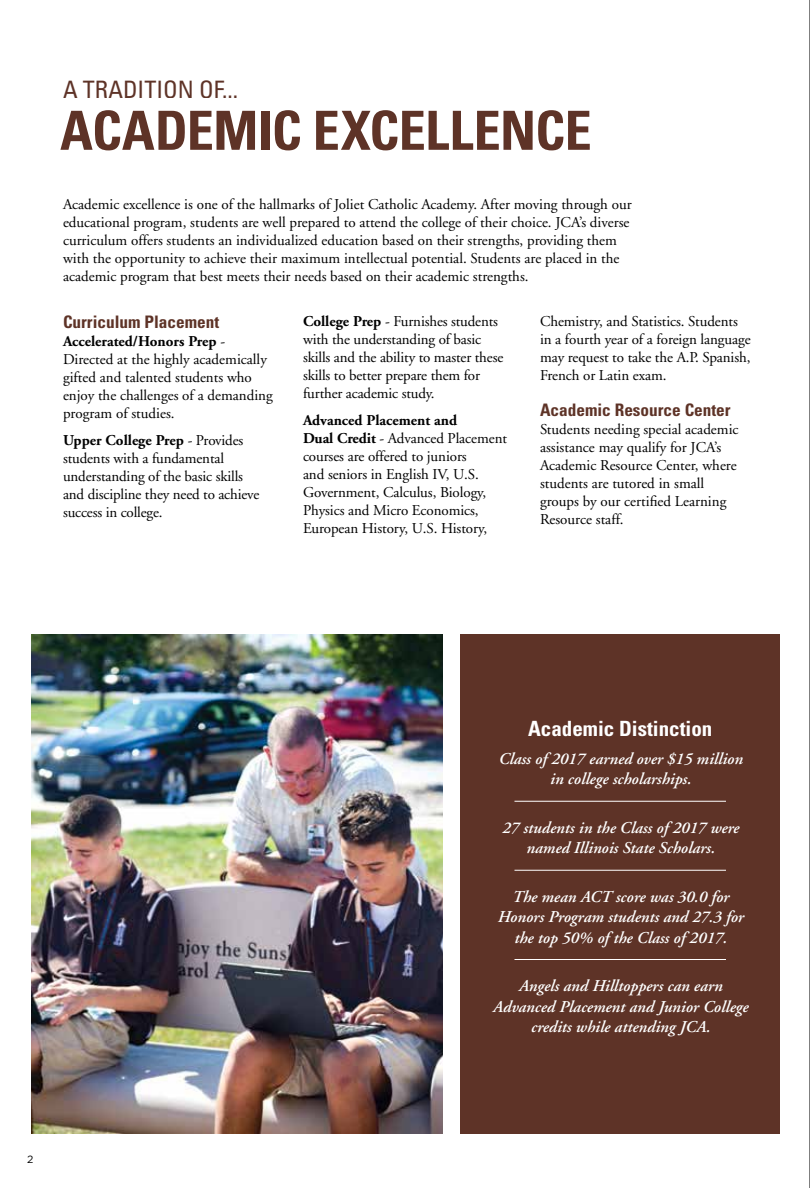
<style>
.page{position:relative;width:810px;height:1188px;background:#fff}
.page>*{position:absolute;margin:0;border:0;box-sizing:border-box;transform-origin:0 0}
.t1{font:700 condensed 54px "Univers";letter-spacing:-.01em;color:#5e3327}
.t2{font:condensed 24px "Univers";color:#5e3327}
.t3{font:700 condensed 21px "Univers";color:#fff}
.t4{font:700 condensed 17.25px "Univers";color:#5e3327}
.t5{font:italic 600 16.5px/20.2px "Adobe Garamond";color:#fff;text-align:center}
.t6{font:15px/18px "Adobe Garamond";color:#000}
.t7{font:10.5px "Gotham";color:#000}
.s1{font-weight:700}
</style>
<div class="page">
<hr style="left:809px;top:0;width:1px;height:1188px;background:#000">
<img style="left:32px;top:634px;width:410px;height:500px">
<div style="left:460px;top:634px;width:320px;height:500px;background:#5e3327"></div>
<hr style="left:514px;top:801px;width:212px;height:1px;background:#fff">
<hr style="left:514px;top:870px;width:212px;height:1px;background:#fff">
<hr style="left:514px;top:959px;width:212px;height:1px;background:#fff">
<h2 class="t2" style="left:63px;top:74px;width:177px">A TRADITION OF...</h2>
<h1 class="t1" style="left:60px;top:97px;width:533px">ACADEMIC EXCELLENCE</h1>
<p class="t6" style="left:63px;top:196px;width:570px">Academic excellence is one of the hallmarks of Joliet Catholic Academy. After moving through our educational program, students are well prepared to attend the college of their choice. JCA’s diverse curriculum offers students an individualized education based on their strengths, providing them with the opportunity to achieve their maximum intellectual potential. Students are placed in the academic program that best meets their needs based on their academic strengths.</p>
<p class="t4" style="left:63px;top:312px;width:158px">Curriculum Placement</p>
<p class="t6" style="left:63px;top:333px;width:211px"><span class="s1">Accelerated/Honors Prep</span> -<br>Directed at the highly academically gifted and talented students who enjoy the challenges of a demanding program of studies.</p>
<p class="t6" style="left:63px;top:432px;width:198px"><span class="s1">Upper College Prep</span> - Provides students with a fundamental understanding of the basic skills and discipline they need to achieve success in college.</p>
<p class="t6" style="left:303px;top:313px;width:202px"><span class="s1">College Prep</span> - Furnishes students with the understanding of basic skills and the ability to master these skills to better prepare them for further academic study.</p>
<p class="t6" style="left:303px;top:412px;width:206px"><span class="s1">Advanced Placement and<br>Dual Credit</span> - Advanced Placement courses are offered to juniors<br>and seniors in English IV, U.S.<br>Government, Calculus, Biology,<br>Physics and Micro Economics,<br>European History, U.S. History,</p>
<p class="t6" style="left:540px;top:313px;width:212px">Chemistry, and Statistics. Students in a fourth year of a foreign language may request to take the A.P. Spanish, French or Latin exam.</p>
<p class="t4" style="left:540px;top:399px;width:192px">Academic Resource Center</p>
<p class="t6" style="left:540px;top:421px;width:200px">Students needing special academic assistance may qualify for JCA’s<br>Academic Resource Center, where students are tutored in small groups by our certified Learning<br>Resource staff.</p>
<p class="t7" style="left:27px;top:1153px;width:8px">2</p>
<h3 class="t3" style="left:528px;top:716px;width:186px">Academic Distinction</h3>
<p class="t5" style="left:498px;top:749px;width:246px">Class of 2017 earned over $15 million in college scholarships.</p>
<p class="t5" style="left:502px;top:818px;width:238px">27 students in the Class of 2017 were named Illinois State Scholars.</p>
<p class="t5" style="left:497px;top:887px;width:248px">The mean ACT score was 30.0 for<br>Honors Program students and 27.3 for the top 50% of the Class of 2017.</p>
<p class="t5" style="left:493px;top:976px;width:257px">Angels and Hilltoppers can earn<br>Advanced Placement and Junior College credits while attending JCA.</p>
</div>
